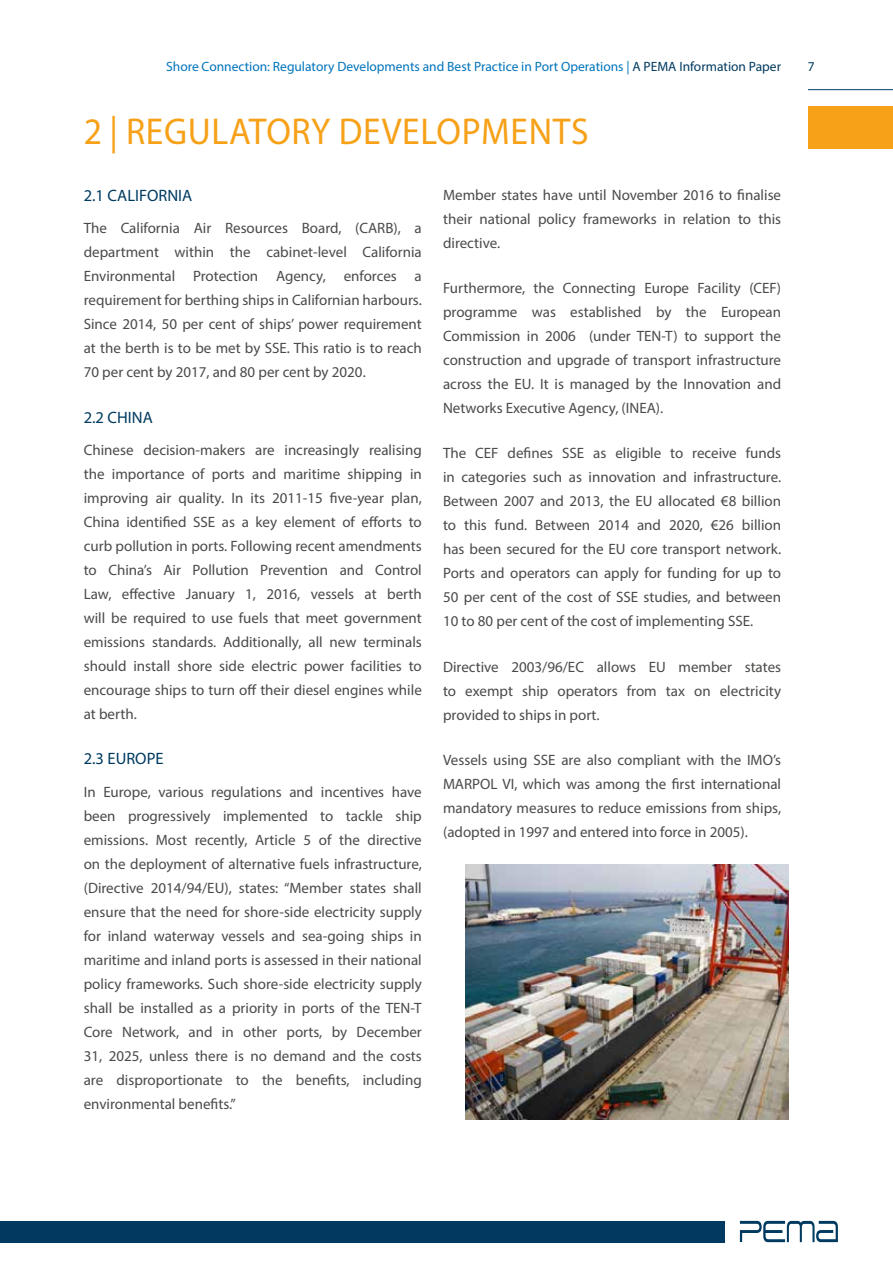
<style>
.page{position:relative;width:893px;height:1263px;background:#fff}
.page>*{position:absolute;margin:0;border:0;box-sizing:border-box;transform-origin:0 0}
.t1{font:37.5px "Myriad Pro";letter-spacing:.02em;color:#f6a118;scale:.95 1}
.t2{font:16.5px "Myriad Pro";color:#003a60}
.t3{font:15px/24px "Myriad Pro";color:#4a4a49;text-align:justify}
.t4{font:13.5px "Myriad Pro";color:#0074bb}
.t5{font:13.5px "Myriad Pro";color:#003a60}
.s1{color:#003a60}
</style>
<div class="page">
<div style="left:0;top:1221px;width:725px;height:21px;background:#003a60"></div>
<svg style="left:740px;top:1221px;width:98px;height:21px"></svg>
<div style="left:808px;top:106px;width:85px;height:43px;background:#f6a118"></div>
<hr style="left:808px;top:89px;width:85px;height:1px;background:#003a60">
<img style="left:466px;top:864px;width:323px;height:255px">
<p class="t4" style="left:166px;top:58px;width:616px">Shore Connection: Regulatory Developments and Best Practice in Port Operations | <span class="s1">A PEMA Information Paper</span></p>
<p class="t5" style="left:808px;top:58px;width:8px">7</p>
<h1 class="t1" style="left:84px;top:108px;width:533px">2 | REGULATORY DEVELOPMENTS</h1>
<p class="t2" style="left:84px;top:185px;width:110px">2.1 CALIFORNIA</p>
<p class="t3" style="left:84px;top:216px;width:340px">The California Air Resources Board, (CARB), a department within the cabinet-level California Environmental Protection Agency, enforces a requirement for berthing ships in Californian harbours.<br>Since 2014, 50 per cent of ships’ power requirement at the berth is to be met by SSE. This ratio is to reach 70 per cent by 2017, and 80 per cent by 2020.</p>
<p class="t2" style="left:84px;top:407px;width:71px">2.2 CHINA</p>
<p class="t3" style="left:84px;top:438px;width:340px">Chinese decision-makers are increasingly realising the importance of ports and maritime shipping in improving air quality. In its 2011-15 five-year plan, China identified SSE as a key element of efforts to curb pollution in ports. Following recent amendments to China’s Air Pollution Prevention and Control Law, effective January 1, 2016, vessels at berth will be required to use fuels that meet government emissions standards. Additionally, all new terminals should install shore side electric power facilities to encourage ships to turn off their diesel engines while at berth.</p>
<p class="t2" style="left:84px;top:749px;width:81px">2.3 EUROPE</p>
<p class="t3" style="left:84px;top:780px;width:340px">In Europe, various regulations and incentives have been progressively implemented to tackle ship emissions. Most recently, Article 5 of the directive on the deployment of alternative fuels infrastructure, (Directive 2014/94/EU), states: “Member states shall ensure that the need for shore-side electricity supply for inland waterway vessels and sea-going ships in maritime and inland ports is assessed in their national policy frameworks. Such shore-side electricity supply shall be installed as a priority in ports of the TEN-T Core Network, and in other ports, by December 31, 2025, unless there is no demand and the costs are disproportionate to the benefits, including environmental benefits.”</p>
<p class="t3" style="left:443px;top:182px;width:340px">Member states have until November 2016 to finalise their national policy frameworks in relation to this directive.</p>
<p class="t3" style="left:443px;top:276px;width:340px">Furthermore, the Connecting Europe Facility (CEF) programme was established by the European Commission in 2006 (under TEN-T) to support the construction and upgrade of transport infrastructure across the EU. It is managed by the Innovation and Networks Executive Agency, (INEA).</p>
<p class="t3" style="left:443px;top:441px;width:340px">The CEF defines SSE as eligible to receive funds in categories such as innovation and infrastructure.<br>Between 2007 and 2013, the EU allocated €8 billion to this fund. Between 2014 and 2020, €26 billion has been secured for the EU core transport network.<br>Ports and operators can apply for funding for up to 50 per cent of the cost of SSE studies, and between 10 to 80 per cent of the cost of implementing SSE.</p>
<p class="t3" style="left:443px;top:654px;width:340px">Directive 2003/96/EC allows EU member states to exempt ship operators from tax on electricity provided to ships in port.</p>
<p class="t3" style="left:443px;top:747px;width:340px">Vessels using SSE are also compliant with the IMO’s MARPOL VI, which was among the first international mandatory measures to reduce emissions from ships, (adopted in 1997 and entered into force in 2005).</p>
</div>
